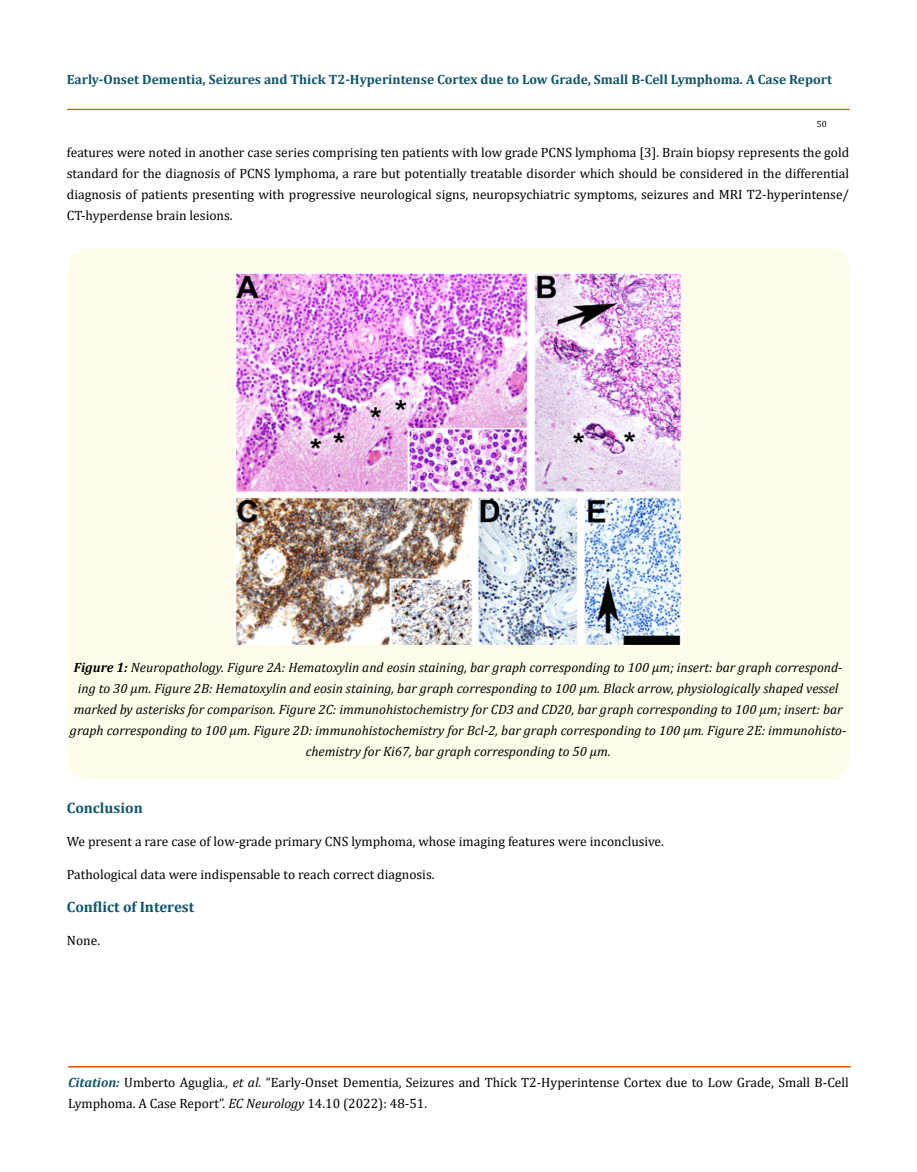
<style>
.page{position:relative;width:917px;height:1172px;background:#fff}
.page>*{position:absolute;margin:0;border:0;box-sizing:border-box;transform-origin:0 0}
.t1{font:700 15px "Cambria";color:#0e546a}
.t2{font:13.5px/21px "Cambria";color:#000}
.Corps{font:italic 13.5px/21px "Cambria";color:#000;text-align:center}
.t3{font:700 13.5px "Cambria";color:#0e546a}
.t4{font:9px "Cambria";color:#000}
.s1{font-weight:700}
.s2{font-weight:700;font-style:italic;color:#0e546a}
.s3{font-style:italic}
</style>
<div class="page">
<div style="left:67px;top:109px;width:782px;height:1px;border:1px solid #e05d1a"></div>
<div style="left:68px;top:1066px;width:782px;height:1px;border:1px solid #e05d1a"></div>
<div style="left:68px;top:249px;width:781px;height:529px;background:#fffde9;border-radius:18px"></div>
<img style="left:234px;top:272px;width:447px;height:372px">
<p class="t3" style="left:67px;top:70px;width:766px">Early-Onset Dementia, Seizures and Thick T2-Hyperintense Cortex due to Low Grade, Small B-Cell Lymphoma. A Case Report</p>
<p class="t4" style="left:816px;top:118px;width:11px">50</p>
<p class="t2" style="left:67px;top:142px;width:784px;text-align:justify">features were noted in another case series comprising ten patients with low grade PCNS lymphoma [3]. Brain biopsy represents the gold standard for the diagnosis of PCNS lymphoma, a rare but potentially treatable disorder which should be considered in the differential diagnosis of patients presenting with progressive neurological signs, neuropsychiatric symptoms, seizures and MRI T2-hyperintense/ CT-hyperdense brain lesions.</p>
<p class="Corps" style="left:70px;top:656px;width:778px"><span class="s1">Figure 1:</span> Neuropathology. Figure 2A: Hematoxylin and eosin staining, bar graph corresponding to 100 µm; insert: bar graph correspond&shy;ing to 30 µm. Figure 2B: Hematoxylin and eosin staining, bar graph corresponding to 100 µm. Black arrow, physiologically shaped vessel marked by asterisks for comparison. Figure 2C: immunohistochemistry for CD3 and CD20, bar graph corresponding to 100 µm; insert: bar graph corresponding to 100 µm. Figure 2D: immunohistochemistry for Bcl-2, bar graph corresponding to 100 µm. Figure 2E: immunohisto&shy;chemistry for Ki67, bar graph corresponding to 50 µm.</p>
<p class="t1" style="left:67px;top:797px;width:77px">Conclusion</p>
<p class="t2" style="left:67px;top:831px;width:598px">We present a rare case of low-grade primary CNS lymphoma, whose imaging features were inconclusive.</p>
<p class="t2" style="left:67px;top:864px;width:369px">Pathological data were indispensable to reach correct diagnosis.</p>
<p class="t1" style="left:67px;top:896px;width:129px">Conflict of Interest</p>
<p class="t2" style="left:67px;top:930px;width:35px">None.</p>
<p class="t2" style="left:68px;top:1071px;width:782px"><span class="s2">Citation:</span> Umberto Aguglia<span class="s3">., et al.</span> “Early-Onset Dementia, Seizures and Thick T2-Hyperintense Cortex due to Low Grade, Small B-Cell<br>Lymphoma. A Case Report”. <span class="s3">EC Neurology</span> 14.10 (2022): 48-51.</p>
</div>
